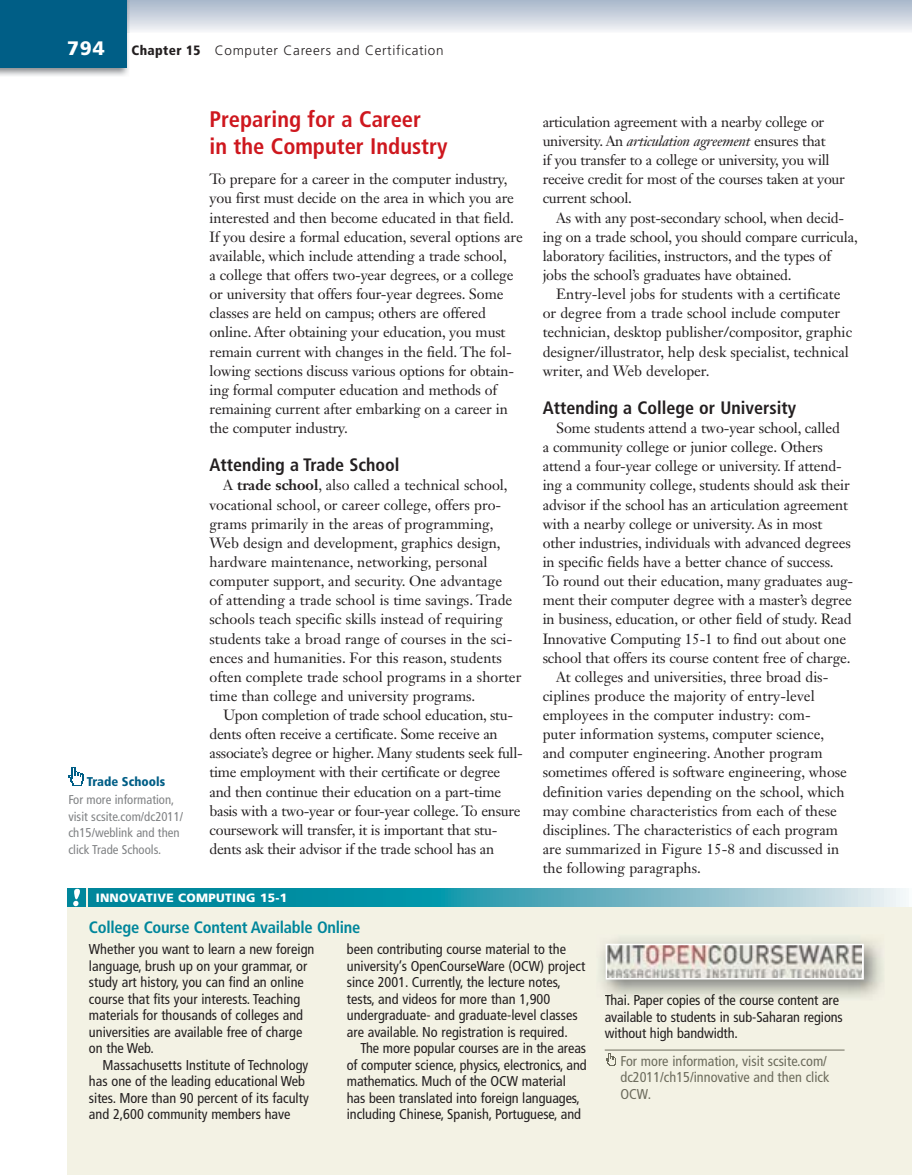
<style>
.page{position:relative;width:912px;height:1175px;background:#fff}
.page>*{position:absolute;margin:0;border:0;box-sizing:border-box;transform-origin:0 0}
.t1{font:700 condensed 22.5px/27px "Frutiger LT Std";color:#ce171e}
.t2{font:900 19.5px "Frutiger LT Std";color:#fff}
.t3{font:700 condensed 18px "Frutiger LT Std";color:#231f20}
.t4{font:700 condensed 16.5px "Frutiger LT Std";letter-spacing:-.015em;color:#00869b}
.t5{font:14.7px/19.2px "Janson Text LT Std";letter-spacing:-.01em;color:#231f20}
.t6{font:condensed 14.25px/16.5px "Frutiger LT Std";color:#231f20}
.t7{font:condensed 14.25px/16.5px "Frutiger LT Std";color:#6d6c5d}
.t8{font:condensed 14.25px "Frutiger LT Std";letter-spacing:-.005em;color:#1e1b19}
.t9{font:300 13.5px "Frutiger LT Std";letter-spacing:.05em;color:#231f20}
.t10{font:condensed 12.75px/16.5px "Frutiger LT Std";color:#808284}
.t11{font:900 condensed 12.75px "Frutiger LT Std";color:#005e86}
.t12{font:900 12px "Frutiger LT Std";letter-spacing:.025em;color:#fff}
.s1{font-weight:900;font-stretch:condensed}
.s2{font-weight:700}
.s3{font-style:italic}
</style>
<div class="page">
<svg style="left:129px;top:0;width:782px;height:33px;background:#ced5e0"></svg>
<img style="left:0;top:33px;width:129px;height:43px">
<div style="left:0;top:0;width:127px;height:67px;background:#005e86"></div>
<div style="left:67px;top:888px;width:844px;height:286px;background:#f3f2e4"></div>
<svg style="left:89px;top:888px;width:822px;height:18px;background:#4ba9b9"></svg>
<hr style="left:604px;top:1049px;width:240px;height:1px;background:#6d6c5d">
<svg style="left:606px;top:1053px;width:10px;height:13px"></svg>
<img style="left:600px;top:938px;width:283px;height:60px">
<img style="left:605px;top:994px;width:233px;height:4px">
<img style="left:608px;top:946px;width:252px;height:30px">
<div style="left:605px;top:943px;width:258px;height:36px;border:2px solid #fff"></div>
<div style="left:67px;top:888px;width:19px;height:18px;background:#00869b"></div>
<svg style="left:73px;top:888px;width:7px;height:18px"></svg>
<svg style="left:68px;top:767px;width:15px;height:19px"></svg>
<h2 class="t2" style="left:67px;top:39px;width:39px">794</h2>
<p class="t9" style="left:132px;top:44px;width:313px"><span class="s1">Chapter 15</span> Computer Careers and Certification</p>
<p class="t11" style="left:87px;top:775px;width:80px">Trade Schools</p>
<p class="t10" style="left:68px;top:792px;width:116px">For more information, visit scsite.com/dc2011/ ch15/weblink and then click Trade Schools.</p>
<h1 class="t1" style="left:209px;top:107px;width:239px">Preparing for a Career<br>in the Computer Industry</h1>
<p class="t5" style="left:209px;top:170px;width:315px">To prepare for a career in the computer industry, you first must decide on the area in which you are interested and then become educated in that field.<br>If you desire a formal education, several options are available, which include attending a trade school,<br>a college that offers two-year degrees, or a college or university that offers four-year degrees. Some classes are held on campus; others are offered online. After obtaining your education, you must remain current with changes in the field. The fol&shy;lowing sections discuss various options for obtain&shy;ing formal computer education and methods of remaining current after embarking on a career in the computer industry.</p>
<p class="t3" style="left:209px;top:456px;width:191px">Attending a Trade School</p>
<p class="t5" style="left:209px;top:476px;width:313px;text-indent:14px">A <span class="s2">trade school</span>, also called a technical school, vocational school, or career college, offers pro&shy;grams primarily in the areas of programming, Web design and development, graphics design, hardware maintenance, networking, personal computer support, and security. One advantage<br>of attending a trade school is time savings. Trade schools teach specific skills instead of requiring students take a broad range of courses in the sci&shy;ences and humanities. For this reason, students often complete trade school programs in a shorter time than college and university programs.</p>
<p class="t5" style="left:209px;top:706px;width:315px;text-indent:14px">Upon completion of trade school education, stu&shy;dents often receive a certificate. Some receive an associate’s degree or higher. Many students seek full&shy;time employment with their certificate or degree and then continue their education on a part-time basis with a two-year or four-year college. To ensure coursework will transfer, it is important that stu&shy;dents ask their advisor if the trade school has an</p>
<p class="t12" style="left:96px;top:892px;width:193px">INNOVATIVE COMPUTING 15-1</p>
<p class="t5" style="left:542px;top:113px;width:303px">articulation agreement with a nearby college or university. An <span class="s3">articulation agreement</span> ensures that<br>if you transfer to a college or university, you will receive credit for most of the courses taken at your current school.</p>
<p class="t5" style="left:542px;top:209px;width:316px;text-indent:14px">As with any post-secondary school, when decid&shy;ing on a trade school, you should compare curricula, laboratory facilities, instructors, and the types of jobs the school’s graduates have obtained.</p>
<p class="t5" style="left:542px;top:285px;width:311px;text-indent:14px">Entry-level jobs for students with a certificate or degree from a trade school include computer technician, desktop publisher/compositor, graphic designer/illustrator, help desk specialist, technical writer, and Web developer.</p>
<p class="t3" style="left:542px;top:399px;width:255px">Attending a College or University</p>
<p class="t5" style="left:556px;top:419px;width:285px">Some students attend a two-year school, called</p>
<p class="t5" style="left:542px;top:438px;width:282px">a community college or junior college. Others</p>
<p class="t5" style="left:542px;top:457px;width:300px">attend a four-year college or university. If attend-</p>
<p class="t5" style="left:542px;top:476px;width:308px">ing a community college, students should ask their</p>
<p class="t5" style="left:542px;top:495px;width:307px">advisor if the school has an articulation agreement</p>
<p class="t5" style="left:542px;top:515px;width:281px">with a nearby college or university. As in most</p>
<p class="t5" style="left:542px;top:534px;width:309px">other industries, individuals with advanced degrees</p>
<p class="t5" style="left:542px;top:553px;width:292px">in specific fields have a better chance of success.</p>
<p class="t5" style="left:542px;top:572px;width:312px">To round out their education, many graduates aug-</p>
<p class="t5" style="left:542px;top:591px;width:310px">ment their computer degree with a master’s degree</p>
<p class="t5" style="left:542px;top:610px;width:310px">in business, education, or other field of study. Read</p>
<p class="t5" style="left:542px;top:629px;width:305px">Innovative Computing 15-1 to find out about one</p>
<p class="t5" style="left:542px;top:648px;width:309px">school that offers its course content free of charge.</p>
<p class="t5" style="left:556px;top:668px;width:273px">At colleges and universities, three broad dis-</p>
<p class="t5" style="left:542px;top:687px;width:273px">ciplines produce the majority of entry-level</p>
<p class="t5" style="left:542px;top:706px;width:269px">employees in the computer industry: com-</p>
<p class="t5" style="left:542px;top:725px;width:283px">puter information systems, computer science,</p>
<p class="t5" style="left:542px;top:744px;width:281px">and computer engineering. Another program</p>
<p class="t5" style="left:542px;top:763px;width:306px">sometimes offered is software engineering, whose</p>
<p class="t5" style="left:542px;top:782px;width:303px">definition varies depending on the school, which</p>
<p class="t5" style="left:542px;top:801px;width:296px">may combine characteristics from each of these</p>
<p class="t5" style="left:542px;top:821px;width:297px">disciplines. The characteristics of each program</p>
<p class="t5" style="left:542px;top:840px;width:298px">are summarized in Figure 15-8 and discussed in</p>
<p class="t5" style="left:542px;top:859px;width:160px">the following paragraphs.</p>
<p class="t4" style="left:89px;top:919px;width:273px">College Course Content Available Online</p>
<p class="t6" style="left:89px;top:941px;width:227px">Whether you want to learn a new foreign language, brush up on your grammar, or study art history, you can find an online course that fits your interests. Teaching materials for thousands of colleges and universities are available free of charge on the Web.</p>
<p class="t6" style="left:89px;top:1057px;width:221px;text-indent:14px">Massachusetts Institute of Technology has one of the leading educational Web sites. More than 90 percent of its faculty and 2,600 community members have</p>
<p class="t6" style="left:347px;top:941px;width:240px">been contributing course material to the university’s OpenCourseWare (OCW) project since 2001. Currently, the lecture notes, tests, and videos for more than 1,900 undergraduate- and graduate-level classes are available. No registration is required.</p>
<p class="t6" style="left:347px;top:1040px;width:241px;text-indent:14px">The more popular courses are in the areas of computer science, physics, electronics, and mathematics. Much of the OCW material has been translated into foreign languages, including Chinese, Spanish, Portuguese, and</p>
<p class="t8" style="left:604px;top:993px;width:236px">Thai Paper copies of the course content are</p>
<p class="t6" style="left:604px;top:992px;width:239px;text-indent:22px">.<br>available to students in sub-Saharan regions without high bandwidth.</p>
<p class="t7" style="left:620px;top:1053px;width:210px">For more information, visit scsite.com/ dc2011/ch15/innovative and then click<br>OCW.</p>
</div>
